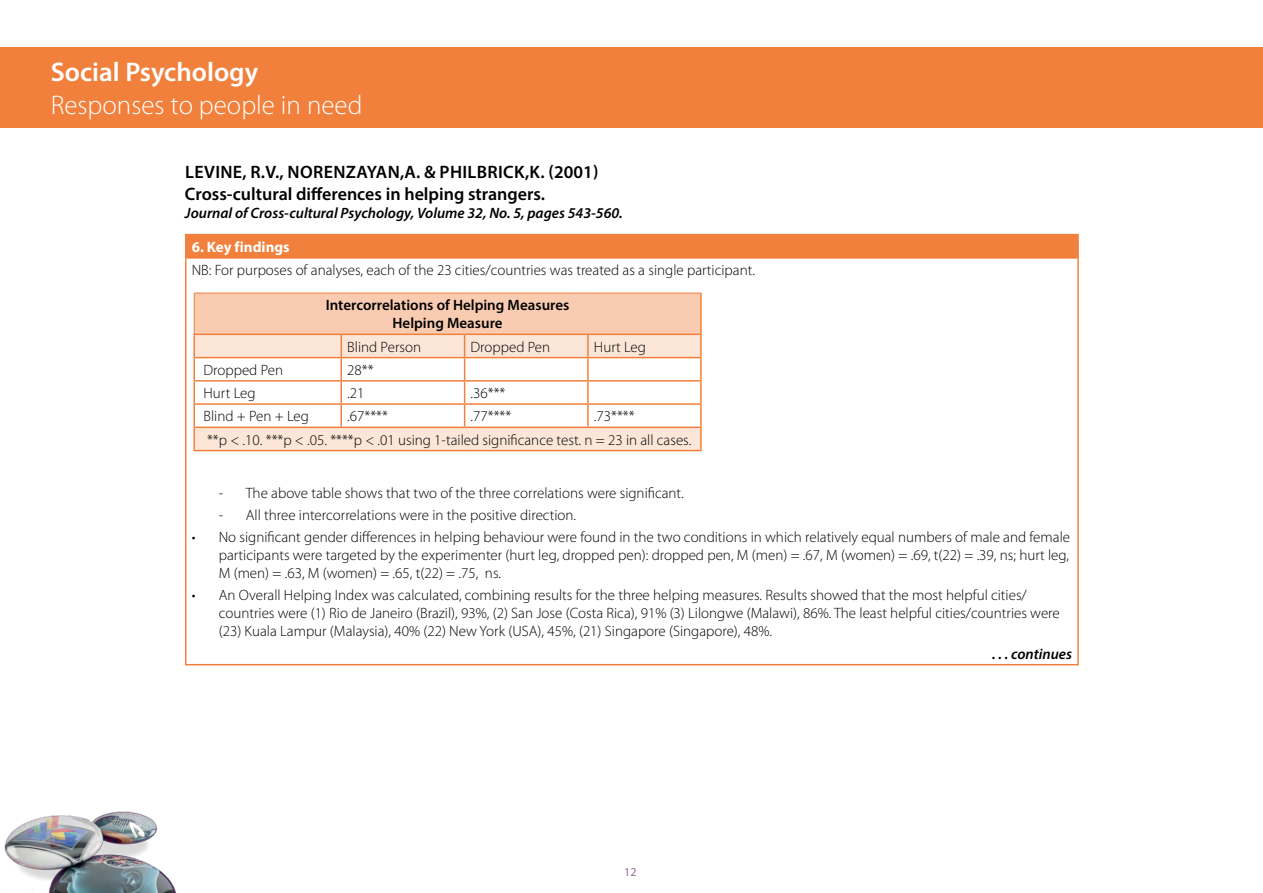
<style>
.page{position:relative;width:1263px;height:893px;background:#fff}
.page>*{position:absolute;margin:0;border:0;box-sizing:border-box;transform-origin:0 0}
.TConc_H1{font:300 27px/32.4px "Myriad Pro";color:#fff}
.TCont_H3{font:600 18px/21.6px "Myriad Pro";color:#000}
.TCont_Body_bullets{font:300 15px/18px "Myriad Pro";color:#000;text-align:justify}
.TCont_H3-2{font:italic 600 15px "Myriad Pro";color:#000}
.t1{font:600 15px "Myriad Pro";color:#000}
.TCont_TableHeading{font:700 15px "Myriad Pro";color:#fff}
.TCont_Body_bullets-2{font:italic 600 15px "Myriad Pro";color:#000}
.t2{font:12px "Myriad Pro";color:#9a689e}
.s1{font-weight:600}
</style>
<div class="page">
<img style="left:4px;top:811px;width:172px;height:82px">
<div style="left:186px;top:235px;width:892px;height:23px;background:#f1803c"></div>
<hr style="left:185px;top:257px;width:894px;height:2px;background:#f1803c">
<hr style="left:185px;top:664px;width:894px;height:1px;background:#f1803c">
<hr style="left:185px;top:259px;width:1px;height:405px;background:#f1803c">
<hr style="left:1077px;top:259px;width:2px;height:405px;background:#f1803c">
<hr style="left:185px;top:234px;width:894px;height:1px;background:#f1803c">
<svg style="left:185px;top:235px;width:1px;height:22px"></svg>
<hr style="left:1077px;top:235px;width:2px;height:22px;background:#f1803c">
<div style="left:0;top:47px;width:1263px;height:81px;background:#f1803c"></div>
<div style="left:194px;top:293px;width:507px;height:41px;background:#f9ccb1"></div>
<svg style="left:195px;top:335px;width:505px;height:115px"></svg>
<hr style="left:193px;top:358px;width:2px;height:22px;background:#f1803c">
<hr style="left:340px;top:358px;width:2px;height:22px;background:#f1803c">
<hr style="left:587px;top:358px;width:2px;height:22px;background:#f1803c">
<hr style="left:700px;top:358px;width:2px;height:22px;background:#f1803c">
<hr style="left:193px;top:380px;width:148px;height:2px;background:#f1803c">
<hr style="left:193px;top:382px;width:2px;height:21px;background:#f1803c">
<hr style="left:341px;top:380px;width:124px;height:2px;background:#f1803c">
<hr style="left:340px;top:382px;width:2px;height:21px;background:#f1803c">
<hr style="left:465px;top:380px;width:123px;height:2px;background:#f1803c">
<hr style="left:588px;top:380px;width:114px;height:2px;background:#f1803c">
<hr style="left:587px;top:382px;width:2px;height:21px;background:#f1803c">
<hr style="left:700px;top:382px;width:2px;height:21px;background:#f1803c">
<hr style="left:193px;top:403px;width:148px;height:2px;background:#f1803c">
<hr style="left:193px;top:405px;width:2px;height:22px;background:#f1803c">
<hr style="left:341px;top:403px;width:124px;height:2px;background:#f1803c">
<hr style="left:340px;top:405px;width:2px;height:22px;background:#f1803c">
<hr style="left:465px;top:403px;width:123px;height:2px;background:#f1803c">
<hr style="left:588px;top:403px;width:114px;height:2px;background:#f1803c">
<hr style="left:587px;top:405px;width:2px;height:22px;background:#f1803c">
<hr style="left:700px;top:405px;width:2px;height:22px;background:#f1803c">
<hr style="left:193px;top:335px;width:2px;height:22px;background:#f1803c">
<hr style="left:193px;top:357px;width:148px;height:1px;background:#f1803c">
<hr style="left:340px;top:335px;width:2px;height:22px;background:#f1803c">
<hr style="left:341px;top:357px;width:124px;height:1px;background:#f1803c">
<svg style="left:464px;top:335px;width:1px;height:92px"></svg>
<hr style="left:465px;top:357px;width:123px;height:1px;background:#f1803c">
<hr style="left:587px;top:335px;width:2px;height:22px;background:#f1803c">
<hr style="left:700px;top:335px;width:2px;height:22px;background:#f1803c">
<hr style="left:588px;top:357px;width:114px;height:1px;background:#f1803c">
<hr style="left:193px;top:427px;width:148px;height:1px;background:#f1803c">
<hr style="left:193px;top:428px;width:2px;height:22px;background:#f1803c">
<hr style="left:341px;top:427px;width:124px;height:1px;background:#f1803c">
<hr style="left:465px;top:427px;width:123px;height:1px;background:#f1803c">
<hr style="left:588px;top:427px;width:114px;height:1px;background:#f1803c">
<hr style="left:700px;top:428px;width:2px;height:22px;background:#f1803c">
<hr style="left:193px;top:450px;width:148px;height:1px;background:#f1803c">
<hr style="left:341px;top:450px;width:124px;height:1px;background:#f1803c">
<hr style="left:465px;top:450px;width:123px;height:1px;background:#f1803c">
<hr style="left:588px;top:450px;width:114px;height:1px;background:#f1803c">
<hr style="left:194px;top:293px;width:147px;height:1px;background:#f1803c">
<hr style="left:194px;top:293px;width:1px;height:41px;background:#f1803c">
<hr style="left:341px;top:293px;width:124px;height:1px;background:#f1803c">
<hr style="left:465px;top:293px;width:123px;height:1px;background:#f1803c">
<hr style="left:588px;top:293px;width:114px;height:1px;background:#f1803c">
<hr style="left:700px;top:293px;width:2px;height:41px;background:#f1803c">
<hr style="left:193px;top:334px;width:148px;height:1px;background:#f1803c">
<hr style="left:341px;top:334px;width:124px;height:1px;background:#f1803c">
<hr style="left:465px;top:334px;width:123px;height:1px;background:#f1803c">
<hr style="left:588px;top:334px;width:114px;height:1px;background:#f1803c">
<p class="TConc_H1" style="left:51px;top:56px;width:313px"><span class="s1">Social Psychology<br></span>Responses to people in need</p>
<p class="TCont_H3" style="left:185px;top:161px;width:415px">LEVINE, R.V., NORENZAYAN,A. &amp; PHILBRICK,K. (2001)<br>Cross-cultural differences in helping strangers.</p>
<p class="TCont_H3-2" style="left:185px;top:203px;width:439px">Journal of Cross-cultural Psychology, Volume 32, No. 5, pages 543-560.</p>
<p class="TCont_TableHeading" style="left:192px;top:237px;width:100px">6. Key findings</p>
<p class="TCont_Body_bullets" style="left:192px;top:261px;width:565px">NB: For purposes of analyses, each of the 23 cities/countries was treated as a single participant.</p>
<p class="t1" style="left:326px;top:296px;width:245px">Intercorrelations of Helping Measures</p>
<p class="t1" style="left:392px;top:314px;width:112px">Helping Measure</p>
<p class="TCont_Body_bullets" style="left:347px;top:337px;width:75px">Blind Person</p>
<p class="TCont_Body_bullets" style="left:471px;top:337px;width:81px">Dropped Pen</p>
<p class="TCont_Body_bullets" style="left:594px;top:337px;width:54px">Hurt Leg</p>
<p class="TCont_Body_bullets" style="left:203px;top:361px;width:81px">Dropped Pen</p>
<p class="TCont_Body_bullets" style="left:347px;top:361px;width:28px">28**</p>
<p class="TCont_Body_bullets" style="left:203px;top:384px;width:54px">Hurt Leg</p>
<p class="TCont_Body_bullets" style="left:347px;top:384px;width:19px">.21</p>
<p class="TCont_Body_bullets" style="left:471px;top:384px;width:36px">.36***</p>
<p class="TCont_Body_bullets" style="left:203px;top:407px;width:107px">Blind + Pen + Leg</p>
<p class="TCont_Body_bullets" style="left:347px;top:407px;width:42px">.67****</p>
<p class="TCont_Body_bullets" style="left:471px;top:407px;width:42px">.77****</p>
<p class="TCont_Body_bullets" style="left:594px;top:407px;width:42px">.73****</p>
<p class="TCont_Body_bullets" style="left:207px;top:430px;width:486px">**p &lt; .10. ***p &lt; .05. ****p &lt; .01 using 1-tailed significance test. n = 23 in all cases.</p>
<p class="TCont_Body_bullets" style="left:219px;top:483px;width:467px">- The above table shows that two of the three correlations were significant.</p>
<p class="TCont_Body_bullets" style="left:219px;top:506px;width:359px">- All three intercorrelations were in the positive direction.</p>
<p class="TCont_Body_bullets" style="left:219px;top:528px;width:853px;text-indent:-27px">• No significant gender differences in helping behaviour were found in the two conditions in which relatively equal numbers of male and female participants were targeted by the experimenter (hurt leg, dropped pen): dropped pen, M (men) = .67, M (women) = .69, t(22) = .39, ns; hurt leg, M (men) = .63, M (women) = .65, t(22) = .75, ns.</p>
<p class="TCont_Body_bullets" style="left:219px;top:586px;width:843px;text-align:left;text-indent:-27px">• An Overall Helping Index was calculated, combining results for the three helping measures. Results showed that the most helpful cities/ countries were (1) Rio de Janeiro (Brazil), 93%, (2) San Jose (Costa Rica), 91% (3) Lilongwe (Malawi), 86%. The least helpful cities/countries were (23) Kuala Lampur (Malaysia), 40% (22) New York (USA), 45%, (21) Singapore (Singapore), 48%.</p>
<p class="TCont_Body_bullets-2" style="left:992px;top:644px;width:81px">. . . continues</p>
<p class="t2" style="left:624px;top:865px;width:14px">12</p>
</div>
